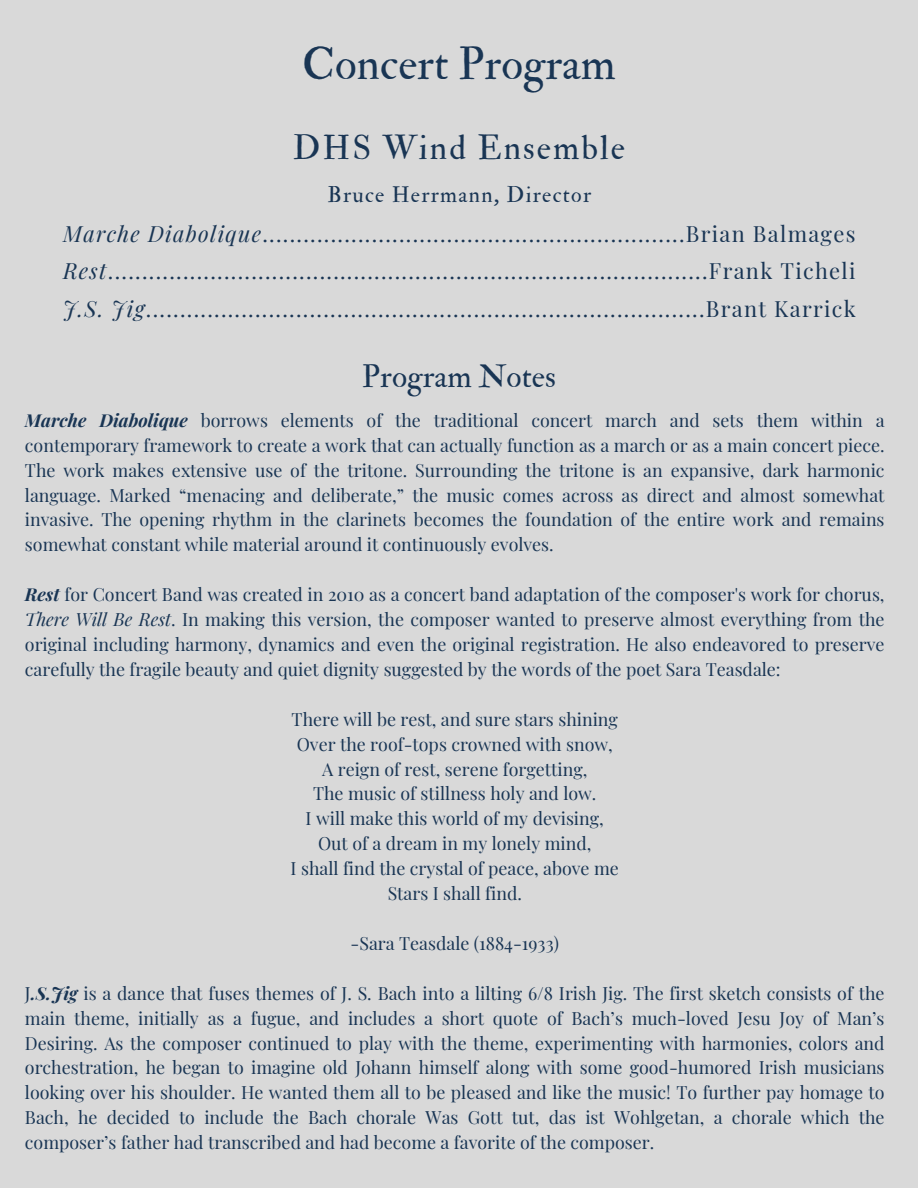
<style>
.page{position:relative;width:918px;height:1188px;background:#d9d9d9}
.page>*{position:absolute;margin:0;border:0;box-sizing:border-box;transform-origin:0 0}
.t1{font:45.15px "IM FELL Double Pica Roman";color:#193554}
.t2{font:33.9px "IM FELL Double Pica Roman";letter-spacing:.06em;color:#193554}
.t3{font:31.5px "IM FELL Double Pica Roman";color:#193554}
.t4{font:21.9px/40.5px "Playfair Display";letter-spacing:.06em;color:#193554;text-align:center}
.t5{font:17.85px/24.9px "Playfair Display";color:#193554;text-align:justify}
.s1{font-family:"IM FELL Double Pica Roman"}
.s2{font-style:italic}
.s3{font-weight:700;font-style:italic}
</style>
<div class="page">
<h1 class="t1" style="left:302px;top:36px;width:315px">Concert Program</h1>
<h3 class="t2" style="left:293px;top:127px;width:334px">DHS Wind Ensemble</h3>
<h3 class="t4" style="left:63px;top:172px;width:794px"><span class="s1">Bruce Herrmann, Director<br></span><span class="s2">Marche Diabolique</span>..............................................................Brian Balmages</h3>
<h3 class="t4" style="left:63px;top:252px;width:795px;line-height:37.2px;text-align:left"><span class="s2">Rest</span>........................................................................................Frank Ticheli<br><span class="s2">J.S. Jig</span>..................................................................................Brant Karrick</h3>
<h2 class="t3" style="left:362px;top:357px;width:195px">Program Notes</h2>
<p class="t5" style="left:25px;top:407px;width:861px"><span class="s3">Marche Diabolique</span> borrows elements of the traditional concert march and sets them within a contemporary framework to create a work that can actually function as a march or as a main concert piece.<br>The work makes extensive use of the tritone. Surrounding the tritone is an expansive, dark harmonic language. Marked “menacing and deliberate,” the music comes across as direct and almost somewhat invasive. The opening rhythm in the clarinets becomes the foundation of the entire work and remains somewhat constant while material around it continuously evolves.</p>
<p class="t5" style="left:25px;top:581px;width:861px"><span class="s3">Rest</span> for Concert Band was created in 2010 as a concert band adaptation of the composer's work for chorus, <span class="s2">There Will Be Rest</span>. In making this version, the composer wanted to preserve almost everything from the original including harmony, dynamics and even the original registration. He also endeavored to preserve carefully the fragile beauty and quiet dignity suggested by the words of the poet Sara Teasdale:</p>
<p class="t5" style="left:292px;top:706px;width:328px">There will be rest, and sure stars shining</p>
<p class="t5" style="left:297px;top:731px;width:318px">Over the roof-tops crowned with snow,</p>
<p class="t5" style="left:322px;top:756px;width:267px">A reign of rest, serene forgetting,</p>
<p class="t5" style="left:313px;top:781px;width:285px">The music of stillness holy and low.</p>
<p class="t5" style="left:306px;top:806px;width:300px">I will make this world of my devising,</p>
<p class="t5" style="left:318px;top:830px;width:275px">Out of a dream in my lonely mind,</p>
<p class="t5" style="left:291px;top:855px;width:330px">I shall find the crystal of peace, above me</p>
<p class="t5" style="left:388px;top:880px;width:136px">Stars I shall find.</p>
<p class="t5" style="left:351px;top:930px;width:210px">-Sara Teasdale (1884-1933)</p>
<p class="t5" style="left:25px;top:980px;width:861px">J<span class="s3">.S.Jig</span> is a dance that fuses themes of J. S. Bach into a lilting 6/8 Irish Jig. The first sketch consists of the main theme, initially as a fugue, and includes a short quote of Bach’s much-loved Jesu Joy of Man’s Desiring. As the composer continued to play with the theme, experimenting with harmonies, colors and orchestration, he began to imagine old Johann himself along with some good-humored Irish musicians looking over his shoulder. He wanted them all to be pleased and like the music! To further pay homage to Bach, he decided to include the Bach chorale Was Gott tut, das ist Wohlgetan, a chorale which the composer’s father had transcribed and had become a favorite of the composer.</p>
</div>
